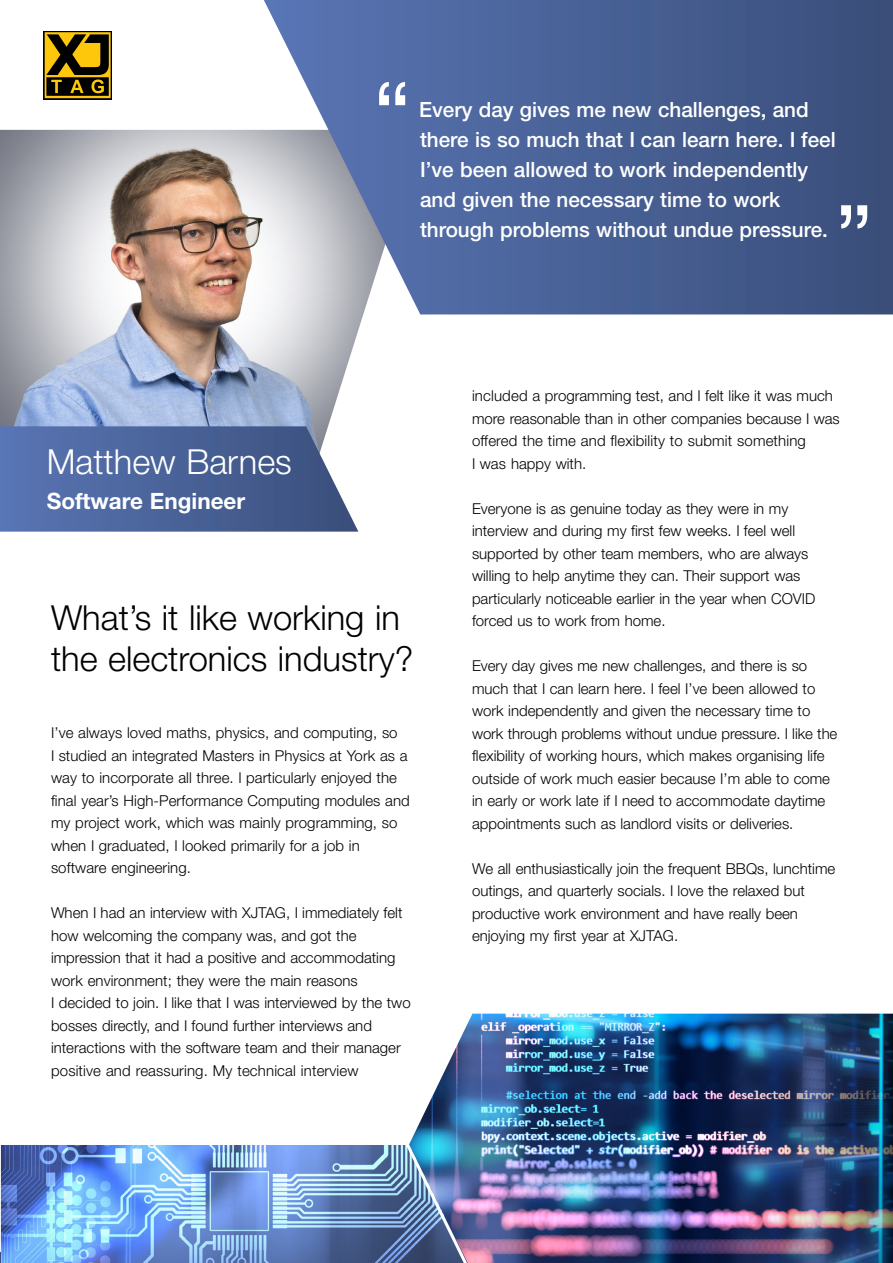
<style>
.page{position:relative;width:893px;height:1263px;background:#fff}
.page>*{position:absolute;margin:0;border:0;box-sizing:border-box;transform-origin:0 0}
.t1{font:90px "Helvetica Neue LT";color:#fff}
.t2{font:300 34.5px/41.4px "Helvetica Neue LT";color:#000}
.t3{font:300 34.5px "Helvetica Neue LT";color:#fff}
.t4{font:700 22.5px "Helvetica Neue LT";color:#fff}
.t5{font:500 21px/30.2px "Helvetica Neue";color:#fff}
.t6{font:300 15px/22.5px "Helvetica Neue LT";color:#000}
</style>
<div class="page">
<img style="left:0;top:130px;width:421px;height:296px">
<img style="left:415px;top:1014px;width:478px;height:249px">
<svg style="left:0;top:426px;width:358px;height:106px;background:#576ea0"></svg>
<svg style="left:44px;top:31px;width:68px;height:68px"></svg>
<svg style="left:45px;top:32px;width:66px;height:66px;background:#735a05"></svg>
<svg style="left:264px;top:0;width:629px;height:314px;background:#586d9c"></svg>
<img style="left:1px;top:1145px;width:398px;height:118px">
<img style="left:399px;top:1132px;width:73px;height:131px">
<h1 class="t1" style="left:373px;top:61px;width:39px">“</h1>
<h3 class="t5" style="left:419px;top:94px;width:418px">Every day gives me new challenges, and there is so much that I can learn here. I feel I’ve been allowed to work independently and given the necessary time to work through problems without undue pressure.</h3>
<h1 class="t1" style="left:835px;top:184px;width:39px">”</h1>
<h2 class="t3" style="left:47px;top:441px;width:247px">Matthew Barnes</h2>
<h3 class="t4" style="left:47px;top:487px;width:200px">Software Engineer</h3>
<h2 class="t2" style="left:51px;top:596px;width:364px">What’s it like working in the electronics industry?</h2>
<p class="t6" style="left:51px;top:721px;width:360px">I’ve always loved maths, physics, and computing, so<br>I studied an integrated Masters in Physics at York as a way to incorporate all three. I particularly enjoyed the final year’s High-Performance Computing modules and my project work, which was mainly programming, so when I graduated, I looked primarily for a job in software engineering.</p>
<p class="t6" style="left:51px;top:901px;width:361px">When I had an interview with XJTAG, I immediately felt how welcoming the company was, and got the impression that it had a positive and accommodating work environment; they were the main reasons<br>I decided to join. I like that I was interviewed by the two bosses directly, and I found further interviews and interactions with the software team and their manager positive and reassuring. My technical interview</p>
<p class="t6" style="left:472px;top:384px;width:369px">included a programming test, and I felt like it was much more reasonable than in other companies because I was offered the time and flexibility to submit something<br>I was happy with.</p>
<p class="t6" style="left:472px;top:497px;width:345px">Everyone is as genuine today as they were in my interview and during my first few weeks. I feel well supported by other team members, who are always willing to help anytime they can. Their support was particularly noticeable earlier in the year when COVID forced us to work from home.</p>
<p class="t6" style="left:472px;top:654px;width:367px">Every day gives me new challenges, and there is so much that I can learn here. I feel I’ve been allowed to work independently and given the necessary time to work through problems without undue pressure. I like the flexibility of working hours, which makes organising life outside of work much easier because I’m able to come in early or work late if I need to accommodate daytime appointments such as landlord visits or deliveries.</p>
<p class="t6" style="left:472px;top:857px;width:365px">We all enthusiastically join the frequent BBQs, lunchtime outings, and quarterly socials. I love the relaxed but productive work environment and have really been enjoying my first year at XJTAG.</p>
</div>
